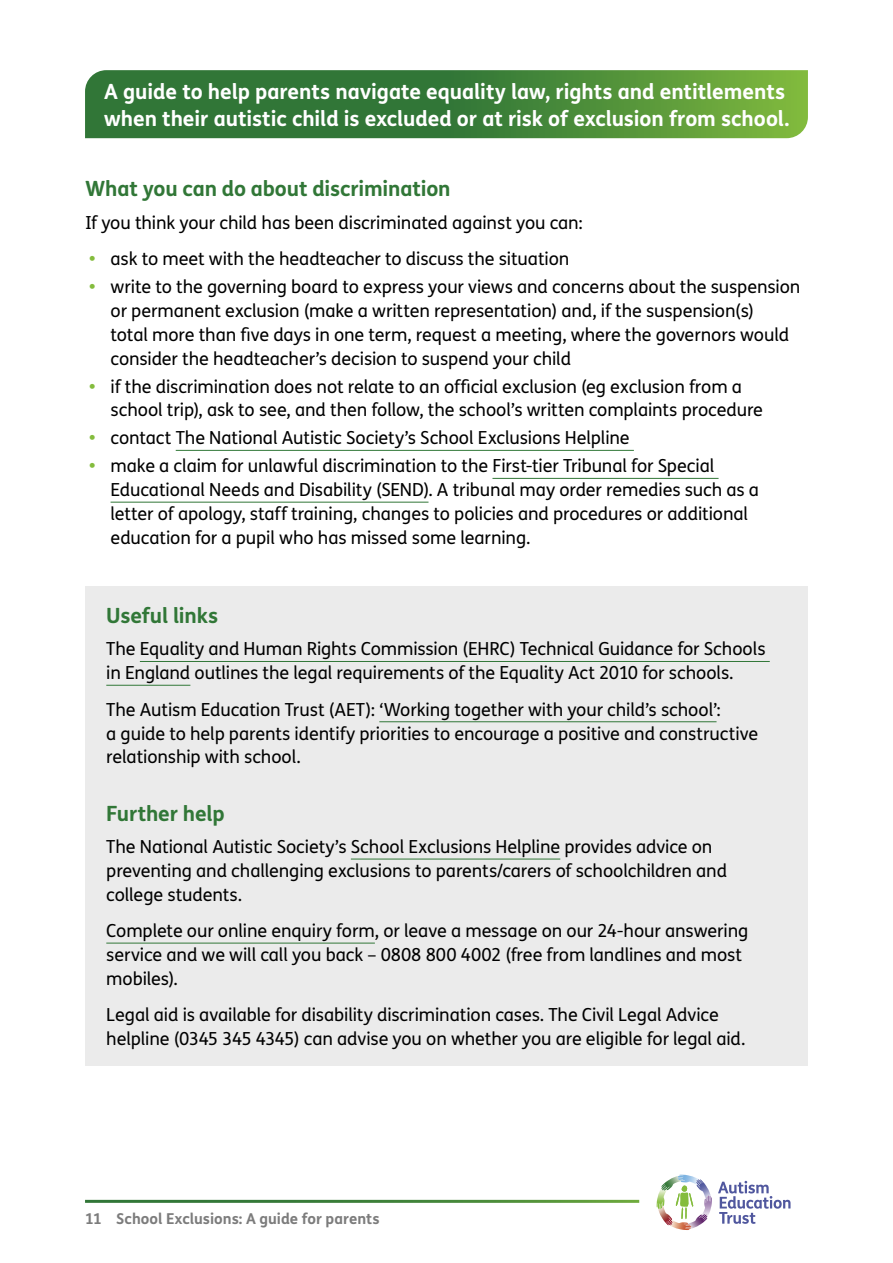
<style>
.page{position:relative;width:893px;height:1263px;background:#fff}
.page>*{position:absolute;margin:0;border:0;box-sizing:border-box;transform-origin:0 0}
.t1{font:700 21px/27px "FS Me";letter-spacing:-.005em;color:#fff}
.t2{font:700 21px "FS Me";letter-spacing:-.01em;color:#317737}
.t3{font:18px/23.7px "FS Me";letter-spacing:-.005em;color:#000}
.t4{font:700 15px "FS Me";color:#7c7c7c}
.s1{font-weight:700;color:#84bc3d}
</style>
<div class="page">
<svg style="left:718px;top:1181px;width:72px;height:43px"></svg>
<svg style="left:657px;top:1175px;width:51px;height:55px"></svg>
<svg style="left:85px;top:70px;width:723px;height:68px;background:#45863a"></svg>
<hr style="left:176px;top:450px;width:458px;height:1px;background:#317737">
<hr style="left:492px;top:478px;width:227px;height:1px;background:#317737">
<hr style="left:111px;top:502px;width:317px;height:1px;background:#317737">
<div style="left:85px;top:586px;width:723px;height:480px;background:#ebebeb"></div>
<hr style="left:140px;top:661px;width:630px;height:1px;background:#317737">
<hr style="left:106px;top:685px;width:84px;height:1px;background:#317737">
<hr style="left:379px;top:721px;width:337px;height:1px;background:#317737">
<hr style="left:351px;top:858px;width:209px;height:1px;background:#317737">
<hr style="left:106px;top:943px;width:269px;height:1px;background:#317737">
<p class="t1" style="left:104px;top:77px;width:687px">A guide to help parents navigate equality law, rights and entitlements when their autistic child is excluded or at risk of exclusion from school.</p>
<p class="t2" style="left:85px;top:173px;width:367px">What you can do about discrimination</p>
<p class="t3" style="left:85px;top:210px;width:499px">If you think your child has been discriminated against you can:</p>
<p class="t3" style="left:89px;top:247px;width:482px"><span class="s1">•</span> ask to meet with the headteacher to discuss the situation</p>
<p class="t3" style="left:111px;top:275px;width:691px;text-indent:-21px"><span class="s1">•</span> write to the governing board to express your views and concerns about the suspension or permanent exclusion (make a written representation) and, if the suspension(s)<br>total more than five days in one term, request a meeting, where the governors would consider the headteacher’s decision to suspend your child</p>
<p class="t3" style="left:111px;top:374px;width:654px;text-indent:-21px"><span class="s1">•</span> if the discrimination does not relate to an official exclusion (eg exclusion from a school trip), ask to see, and then follow, the school’s written complaints procedure</p>
<p class="t3" style="left:89px;top:426px;width:542px"><span class="s1">•</span> contact The National Autistic Society’s School Exclusions Helpline</p>
<p class="t3" style="left:111px;top:454px;width:650px;text-indent:-21px"><span class="s1">•</span> make a claim for unlawful discrimination to the First-tier Tribunal for Special Educational Needs and Disability (SEND). A tribunal may order remedies such as a letter of apology, staff training, changes to policies and procedures or additional education for a pupil who has missed some learning.</p>
<p class="t2" style="left:106px;top:599px;width:113px">Useful links</p>
<p class="t3" style="left:106px;top:637px;width:661px">The Equality and Human Rights Commission (EHRC) Technical Guidance for Schools in England outlines the legal requirements of the Equality Act 2010 for schools.</p>
<p class="t3" style="left:106px;top:697px;width:653px">The Autism Education Trust (AET): ‘Working together with your child’s school’:<br>a guide to help parents identify priorities to encourage a positive and constructive relationship with school.</p>
<p class="t2" style="left:106px;top:797px;width:120px">Further help</p>
<p class="t3" style="left:106px;top:834px;width:622px">The National Autistic Society’s School Exclusions Helpline provides advice on preventing and challenging exclusions to parents/carers of schoolchildren and college students.</p>
<p class="t3" style="left:106px;top:918px;width:644px">Complete our online enquiry form, or leave a message on our 24-hour answering service and we will call you back – 0808 800 4002 (free from landlines and most mobiles).</p>
<p class="t3" style="left:106px;top:1003px;width:641px">Legal aid is available for disability discrimination cases. The Civil Legal Advice helpline (0345 345 4345) can advise you on whether you are eligible for legal aid.</p>
<p class="t4" style="left:85px;top:1207px;width:296px">11 School Exclusions: A guide for parents</p>
</div>
